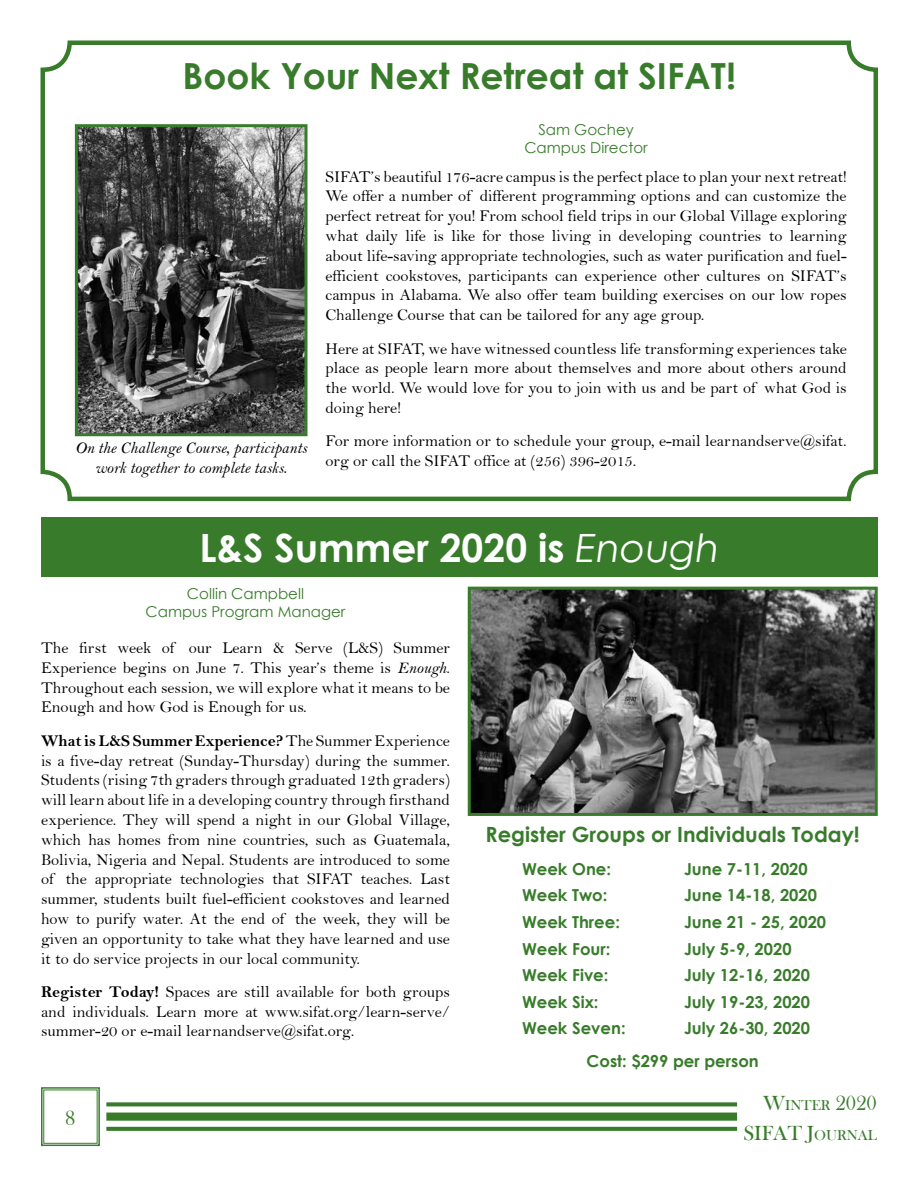
<style>
.page{position:relative;width:918px;height:1188px;background:#fff}
.page>*{position:absolute;margin:0;border:0;box-sizing:border-box;transform-origin:0 0}
.t1{font:700 39px "Century Gothic";color:#fff}
.t2{font:700 36px "Century Gothic";color:#387c2b}
.t3{font:700 21px "Century Gothic";color:#387c2b}
.t4{font:21px/30px "Bask Old Face";color:#387c2b;text-align:right}
.t5{font:21px "Bask Old Face";color:#387c2b}
.t6{font:16.5px/19.8px "Bell";color:#000;text-align:justify}
.t7{font:700 16.5px/33.3px "Century Gothic";color:#387c2b}
.t8{font:16.5px/19.8px "Bell MT Italic";color:#000;text-align:center}
.t9{font:16.5px "Bell MT Bold";color:#000}
.t10{font:15px/18px "Century Gothic";color:#387c2b;text-align:center}
.s1{font-weight:400;font-style:italic}
.s2{font-family:"Bell MT Italic"}
.s3{font-family:"Bell"}
.s4{font-family:"Bell MT Bold"}
.s5{font-size:14.7px}
</style>
<div class="page">
<svg style="left:41px;top:1087px;width:59px;height:60px"></svg>
<svg style="left:106px;top:1102px;width:631px;height:4px;background:#4a873e"></svg>
<div style="left:106px;top:1113px;width:631px;height:8px;background:#387c2b"></div>
<svg style="left:106px;top:1127px;width:631px;height:4px;background:#3e8031"></svg>
<div style="left:41px;top:517px;width:837px;height:60px;background:#387c2b"></div>
<div style="left:40px;top:41px;width:838px;height:460px;border:4px solid #387c2b;border-radius:27px"></div>
<img style="left:79px;top:128px;width:225px;height:304px">
<div style="left:75px;top:124px;width:233px;height:312px;border:3px solid #387c2b"></div>
<img style="left:472px;top:591px;width:402px;height:221px">
<div style="left:468px;top:587px;width:410px;height:229px;border:3px solid #387c2b"></div>
<h2 class="t2" style="left:182px;top:49px;width:555px">Book Your Next Retreat at SIFAT!</h2>
<p class="t8" style="left:75px;top:438px;width:233px">On the Challenge Course, participants work together to complete tasks.</p>
<p class="t10" style="left:524px;top:121px;width:125px">Sam Gochey<br>Campus Director</p>
<p class="t6" style="left:326px;top:166px;width:523px">SIFAT’s beautiful 176-acre campus is the perfect place to plan your next retreat!<br>We offer a number of different programming options and can customize the perfect retreat for you! From school field trips in our Global Village exploring what daily life is like for those living in developing countries to learning about life-saving appropriate technologies, such as water purification and fuel&shy;efficient cookstoves, participants can experience other cultures on SIFAT’s campus in Alabama. We also offer team building exercises on our low ropes Challenge Course that can be tailored for any age group.</p>
<p class="t6" style="left:326px;top:338px;width:523px">Here at SIFAT, we have witnessed countless life transforming experiences take place as people learn more about themselves and more about others around the world. We would love for you to join with us and be part of what God is doing here!</p>
<p class="t6" style="left:326px;top:431px;width:523px">For more information or to schedule your group, e-mail learnandserve@sifat. org or call the SIFAT office at (256) 396-2015.</p>
<h1 class="t1" style="left:200px;top:518px;width:521px">L&amp;S Summer 2020 is <span class="s1">Enough</span></h1>
<p class="t10" style="left:146px;top:584px;width:201px">Collin Campbell<br>Campus Program Manager</p>
<p class="t6" style="left:41px;top:638px;width:410px">The first week of our Learn &amp; Serve (L&amp;S) Summer Experience begins on June 7. This year’s theme is <span class="s2">Enough</span>.<br>Throughout each session, we will explore what it means to be Enough and how God is Enough for us.</p>
<p class="t9" style="left:41px;top:731px;width:410px">What is L&amp;S Summer Experience? <span class="s3">The Summer Experience</span></p>
<p class="t6" style="left:41px;top:750px;width:410px">is a five-day retreat (Sunday-Thursday) during the summer.<br>Students (rising 7th graders through graduated 12th graders) will learn about life in a developing country through firsthand experience. They will spend a night in our Global Village, which has homes from nine countries, such as Guatemala, Bolivia, Nigeria and Nepal. Students are introduced to some of the appropriate technologies that SIFAT teaches. Last summer, students built fuel-efficient cookstoves and learned how to purify water. At the end of the week, they will be given an opportunity to take what they have learned and use it to do service projects in our local community.</p>
<p class="t6" style="left:41px;top:982px;width:410px"><span class="s4">Register Today!</span> Spaces are still available for both groups and individuals. Learn more at www.sifat.org/learn-serve/ summer-20 or e-mail learnandserve@sifat.org.</p>
<p class="t5" style="left:65px;top:1106px;width:12px">8</p>
<p class="t3" style="left:486px;top:818px;width:376px">Register Groups or Individuals Today!</p>
<p class="t7" style="left:522px;top:851px;width:91px">Week One:</p>
<p class="t7" style="left:684px;top:851px;width:125px">June 7-11, 2020</p>
<p class="t7" style="left:522px;top:878px;width:87px">Week Two:</p>
<p class="t7" style="left:684px;top:878px;width:134px">June 14-18, 2020</p>
<p class="t7" style="left:522px;top:905px;width:100px">Week Three:</p>
<p class="t7" style="left:684px;top:905px;width:144px">June 21 - 25, 2020</p>
<p class="t7" style="left:522px;top:931px;width:90px">Week Four:</p>
<p class="t7" style="left:684px;top:931px;width:109px">July 5-9, 2020</p>
<p class="t7" style="left:522px;top:958px;width:88px">Week Five:</p>
<p class="t7" style="left:684px;top:958px;width:128px">July 12-16, 2020</p>
<p class="t7" style="left:522px;top:984px;width:78px">Week Six:</p>
<p class="t7" style="left:684px;top:984px;width:128px">July 19-23, 2020</p>
<p class="t7" style="left:522px;top:1011px;width:105px">Week Seven:</p>
<p class="t7" style="left:587px;top:1011px;width:225px;text-indent:97px">July 26-30, 2020<br>Cost: $299 per person</p>
<p class="t4" style="left:743px;top:1088px;width:135px">W<span class="s5">INTER</span> 2020<br>SIFAT J<span class="s5">OURNAL</span></p>
</div>
